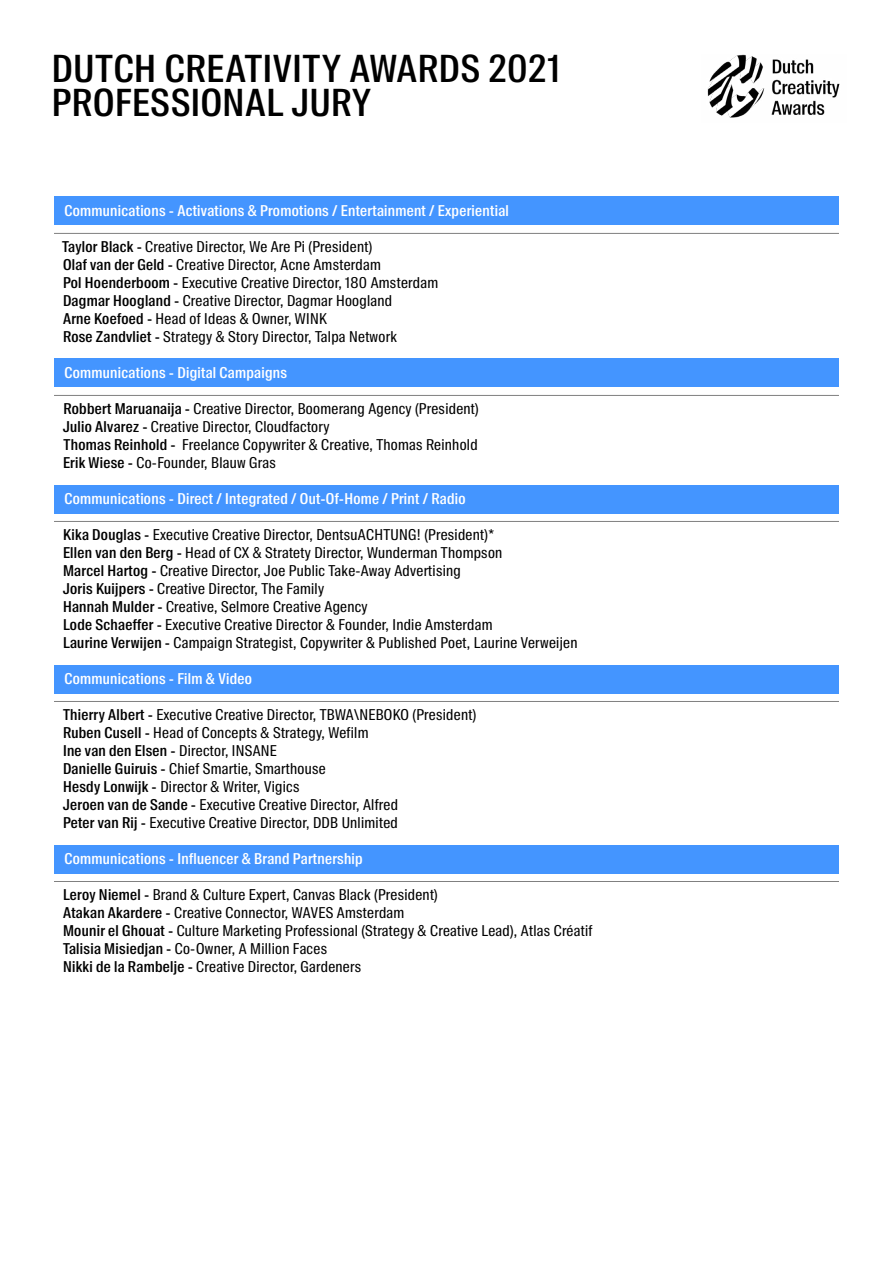
<style>
.page{position:relative;width:893px;height:1263px;background:#fff}
.page>*{position:absolute;margin:0;border:0;box-sizing:border-box;transform-origin:0 0}
.t1{font:500 37.5px/34.5px "Suisse Intl Condensed";letter-spacing:.02em;color:#000}
.t2{font:15px/18px "Suisse Intl Condensed";letter-spacing:.02em;color:#000}
.t3{font:500 15px "Suisse Intl Condensed";letter-spacing:.02em;color:#fff}
.s1{font-weight:500}
</style>
<div class="page">
<div style="left:54px;top:197px;width:785px;height:28px;background:#4495ff"></div>
<hr style="left:54px;top:233px;width:785px;height:1px;background:#808080">
<div style="left:54px;top:359px;width:785px;height:28px;background:#4495ff"></div>
<hr style="left:54px;top:395px;width:785px;height:1px;background:#808080">
<div style="left:54px;top:485px;width:785px;height:28px;background:#4495ff"></div>
<hr style="left:54px;top:521px;width:785px;height:1px;background:#808080">
<div style="left:54px;top:665px;width:785px;height:28px;background:#4495ff"></div>
<hr style="left:54px;top:701px;width:785px;height:1px;background:#808080">
<div style="left:54px;top:845px;width:785px;height:28px;background:#4495ff"></div>
<hr style="left:54px;top:881px;width:785px;height:1px;background:#808080">
<img style="left:707px;top:54px;width:133px;height:64px">
<h1 class="t1" style="left:52px;top:52px;width:509px">DUTCH CREATIVITY AWARDS 2021<br>PROFESSIONAL JURY</h1>
<p class="t3" style="left:64px;top:202px;width:446px">Communications - Activations &amp; Promotions / Entertainment / Experiential</p>
<p class="t2" style="left:62px;top:238px;width:377px"><span class="s1">Taylor Black -</span> Creative Director, We Are Pi (President)<br><span class="s1">Olaf van der Geld -</span> Creative Director, Acne Amsterdam<br><span class="s1">Pol Hoenderboom -</span> Executive Creative Director, 180 Amsterdam <span class="s1">Dagmar Hoogland -</span> Creative Director, Dagmar Hoogland<br><span class="s1">Arne Koefoed -</span> Head of Ideas &amp; Owner, WINK<br><span class="s1">Rose Zandvliet -</span> Strategy &amp; Story Director, Talpa Network</p>
<p class="t3" style="left:64px;top:364px;width:224px">Communications - Digital Campaigns</p>
<p class="t2" style="left:63px;top:400px;width:417px"><span class="s1">Robbert Maruanaija -</span> Creative Director, Boomerang Agency (President)<br><span class="s1">Julio Alvarez -</span> Creative Director, Cloudfactory<br><span class="s1">Thomas Reinhold -</span> Freelance Copywriter &amp; Creative, Thomas Reinhold <span class="s1">Erik Wiese -</span> Co-Founder, Blauw Gras</p>
<p class="t3" style="left:64px;top:490px;width:403px">Communications - Direct / Integrated / Out-Of-Home / Print / Radio</p>
<p class="t2" style="left:63px;top:526px;width:516px"><span class="s1">Kika Douglas -</span> Executive Creative Director, DentsuACHTUNG! (President)*<br><span class="s1">Ellen van den Berg -</span> Head of CX &amp; Stratety Director, Wunderman Thompson<br><span class="s1">Marcel Hartog -</span> Creative Director, Joe Public Take-Away Advertising<br><span class="s1">Joris Kuijpers -</span> Creative Director, The Family<br><span class="s1">Hannah Mulder -</span> Creative, Selmore Creative Agency<br><span class="s1">Lode Schaeffer -</span> Executive Creative Director &amp; Founder, Indie Amsterdam<br><span class="s1">Laurine Verwijen -</span> Campaign Strategist, Copywriter &amp; Published Poet, Laurine Verweijen</p>
<p class="t3" style="left:65px;top:670px;width:189px">Communications - Film &amp; Video</p>
<p class="t2" style="left:63px;top:706px;width:415px"><span class="s1">Thierry Albert -</span> Executive Creative Director, TBWA\NEBOKO (President)<br><span class="s1">Ruben Cusell -</span> Head of Concepts &amp; Strategy, Wefilm<br><span class="s1">Ine van den Elsen -</span> Director, INSANE<br><span class="s1">Danielle Guiruis -</span> Chief Smartie, Smarthouse<br><span class="s1">Hesdy Lonwijk -</span> Director &amp; Writer, Vigics<br><span class="s1">Jeroen van de Sande -</span> Executive Creative Director, Alfred<br><span class="s1">Peter van Rij -</span> Executive Creative Director, DDB Unlimited</p>
<p class="t3" style="left:65px;top:850px;width:300px">Communications - Influencer &amp; Brand Partnership</p>
<p class="t2" style="left:63px;top:886px;width:531px"><span class="s1">Leroy Niemel -</span> Brand &amp; Culture Expert, Canvas Black (President)<br><span class="s1">Atakan Akardere -</span> Creative Connector, WAVES Amsterdam<br><span class="s1">Mounir el Ghouat -</span> Culture Marketing Professional (Strategy &amp; Creative Lead), Atlas Créatif <span class="s1">Talisia Misiedjan -</span> Co-Owner, A Million Faces<br><span class="s1">Nikki de la Rambelje -</span> Creative Director, Gardeners</p>
</div>
